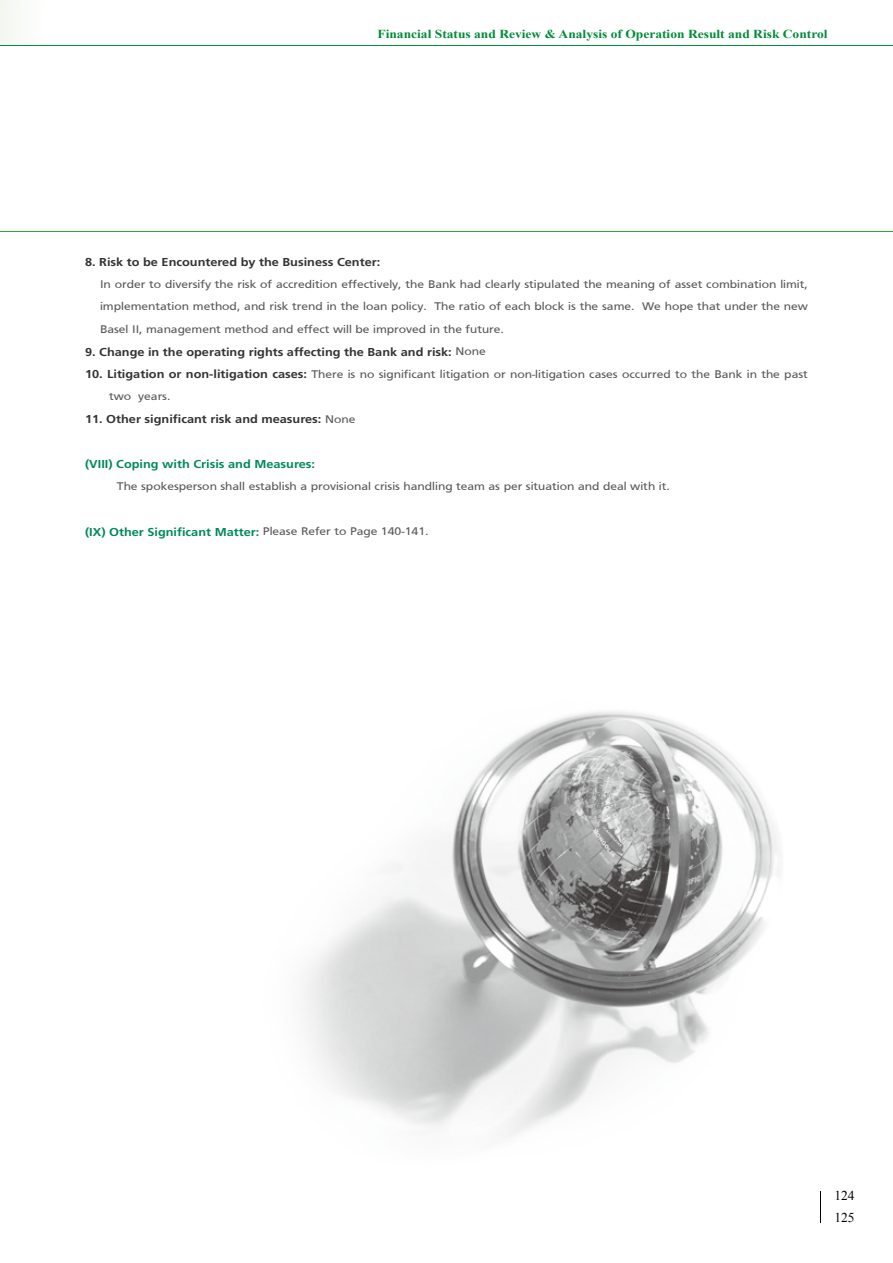
<style>
.page{position:relative;width:893px;height:1263px;background:#fff}
.page>*{position:absolute;margin:0;border:0;box-sizing:border-box;transform-origin:0 0}
.t1{font:13.5px "Times New Roman";color:#000}
.t2{font:700 12.15px "Times New Roman";color:#008c39;scale:1.11 1}
.t3{font:11.55px/22.5px "Frutiger";color:#595757;text-align:justify;scale:1.11 1}
.t4{font:700 11.55px "Frutiger";color:#323333;scale:1.11 1}
.t5{font:700 11.55px "Frutiger";color:#00895d;scale:1.11 1}
.s1{font-weight:400;color:#595757}
.s2{font-weight:700;color:#323333}
</style>
<div class="page">
<hr style="left:0;top:45px;width:893px;height:1px;background:#00903d">
<hr style="left:0;top:231px;width:893px;height:1px;background:#23ab38">
<hr style="left:820px;top:1191px;width:1px;height:31px;background:#000">
<img style="left:302px;top:711px;width:478px;height:427px">
<p class="t2" style="left:377px;top:26px;width:407px">Financial Status and Review &amp; Analysis of Operation Result and Risk Control</p>
<p class="t4" style="left:85px;top:255px;width:267px">8. Risk to be Encountered by the Business Center:</p>
<p class="t3" style="left:100px;top:273px;width:639px">In order to diversify the risk of accredition effectively, the Bank had clearly stipulated the meaning of asset combination limit, implementation method, and risk trend in the loan policy. The ratio of each block is the same. We hope that under the new Basel II, management method and effect will be improved in the future.</p>
<p class="t4" style="left:85px;top:345px;width:362px">9. Change in the operating rights affecting the Bank and risk: <span class="s1">None</span></p>
<p class="t3" style="left:109px;top:363px;width:631px;text-indent:-24px"><span class="s2">10. Litigation or non-litigation cases:</span> There is no significant litigation or non-litigation cases occurred to the Bank in the past two years.</p>
<p class="t4" style="left:85px;top:412px;width:245px">11. Other significant risk and measures: <span class="s1">None</span></p>
<p class="t5" style="left:85px;top:457px;width:209px">(VIII) Coping with Crisis and Measures:</p>
<p class="t3" style="left:117px;top:475px;width:499px">The spokesperson shall establish a provisional crisis handling team as per situation and deal with it.</p>
<p class="t5" style="left:85px;top:525px;width:311px">(IX) Other Significant Matter: <span class="s1">Please Refer to Page 140-141.</span></p>
<p class="t1" style="left:834px;top:1186px;width:22px">124</p>
<p class="t1" style="left:834px;top:1208px;width:22px">125</p>
</div>
